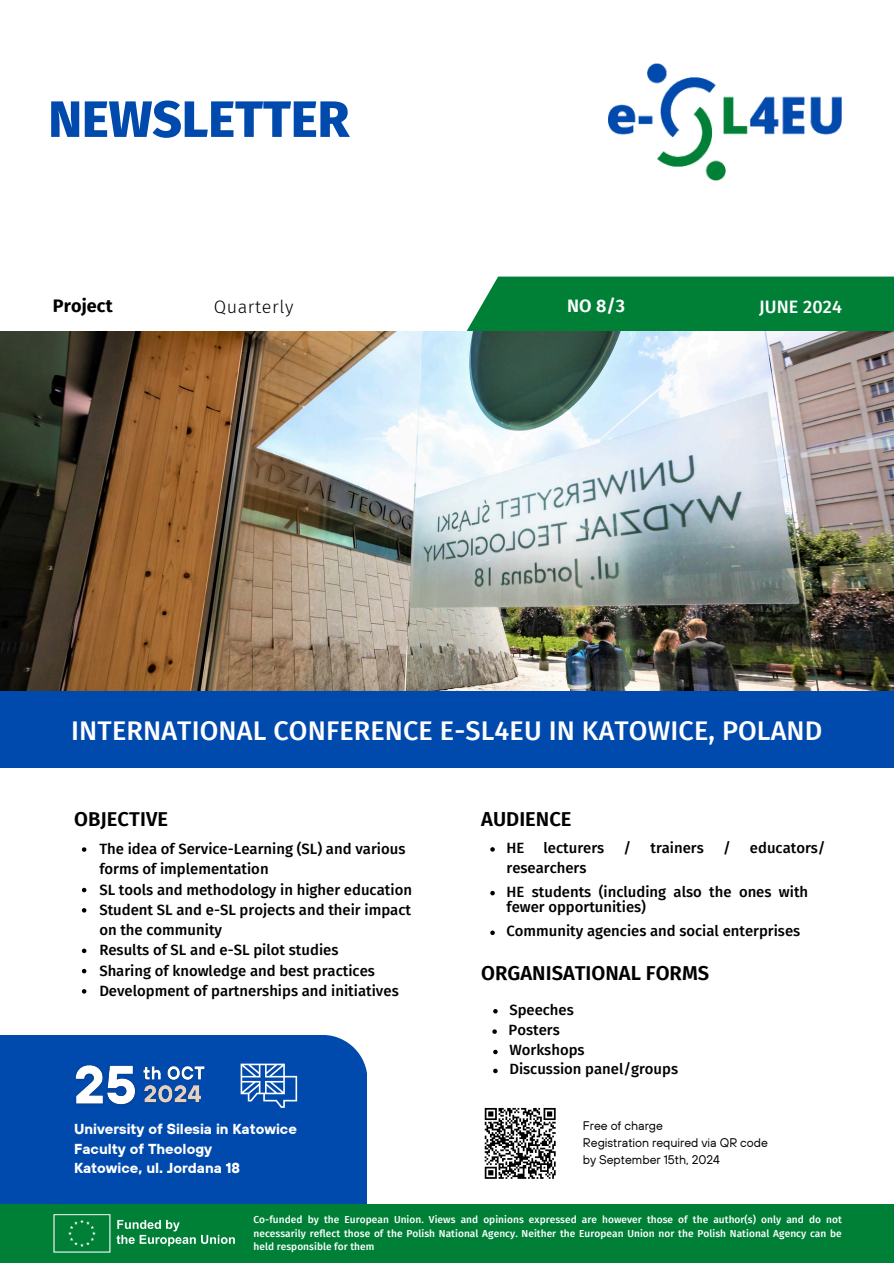
<style>
.page{position:relative;width:894px;height:1264px;background:#fff}
.page>*{position:absolute;margin:0;border:0;box-sizing:border-box;transform-origin:0 0}
.t1{font:800 51px "Fira Sans";color:#004aad}
.t2{font:500 27px "Fira Sans";letter-spacing:.005em;color:#fff}
.t3{font:600 20.1px "Fira Sans";color:#000}
.t4{font:300 18px "Fira Sans";letter-spacing:.03em;color:#000}
.t5{font:500 18px "Fira Sans";letter-spacing:.005em;color:#fff}
.t6{font:700 18px "Fira Sans";letter-spacing:.005em;color:#000}
.t7{font:600 18px "Fira Sans";color:#fff}
.t8{font:500 14.85px/20.2px "Fira Sans";color:#000}
.t9{font:700 14.4px "TT Hoves";color:#fff}
.t10{font:12.45px/17.1px "TT Hoves";color:#000}
.t11{font:500 10.05px/13.5px "Fira Sans";letter-spacing:.005em;color:#fff;text-align:justify}
</style>
<div class="page">
<svg style="left:466px;top:276px;width:427px;height:56px;fill:#008037"></svg>
<img style="left:0;top:332px;width:893px;height:359px">
<div style="left:0;top:691px;width:893px;height:76px;background:#004aad"></div>
<div style="left:0;top:1035px;width:367px;height:169px;background:#004aad"></div>
<div style="left:0;top:1204px;width:893px;height:58px;background:#008037"></div>
<img style="left:608px;top:63px;width:233px;height:117px">
<img style="left:53px;top:1214px;width:182px;height:39px">
<svg style="left:82px;top:847px;width:4px;height:4px"></svg>
<svg style="left:82px;top:887px;width:4px;height:5px"></svg>
<svg style="left:82px;top:908px;width:4px;height:4px"></svg>
<svg style="left:82px;top:948px;width:4px;height:5px"></svg>
<svg style="left:82px;top:968px;width:4px;height:5px"></svg>
<svg style="left:82px;top:989px;width:4px;height:4px"></svg>
<svg style="left:490px;top:847px;width:4px;height:4px"></svg>
<svg style="left:490px;top:890px;width:4px;height:5px"></svg>
<svg style="left:490px;top:930px;width:4px;height:5px"></svg>
<svg style="left:493px;top:1009px;width:4px;height:4px"></svg>
<svg style="left:492px;top:1029px;width:4px;height:4px"></svg>
<svg style="left:493px;top:1049px;width:4px;height:5px"></svg>
<svg style="left:493px;top:1068px;width:4px;height:5px"></svg>
<svg style="left:240px;top:1063px;width:57px;height:44px"></svg>
<img style="left:71px;top:1049px;width:69px;height:68px">
<img style="left:141px;top:1078px;width:62px;height:30px">
<svg style="left:484px;top:1107px;width:72px;height:72px"></svg>
<img style="left:142px;top:1061px;width:64px;height:23px">
<h6 class="t1" style="left:48px;top:89px;width:302px">NEWSLETTER</h6>
<h5 class="t6" style="left:53px;top:295px;width:61px">Project</h5>
<h5 class="t4" style="left:214px;top:296px;width:81px">Quarterly</h5>
<h4 class="t7" style="left:567px;top:295px;width:59px">NO 8/3</h4>
<p class="t5" style="left:758px;top:296px;width:84px">JUNE 2024</p>
<p class="t2" style="left:71px;top:714px;width:752px">INTERNATIONAL CONFERENCE E-SL4EU IN KATOWICE, POLAND</p>
<h4 class="t3" style="left:74px;top:806px;width:96px">OBJECTIVE</h4>
<p class="t8" style="left:99px;top:839px;width:307px">The idea of Service-Learning (SL) and various forms of implementation</p>
<p class="t8" style="left:99px;top:879px;width:314px">SL tools and methodology in higher education</p>
<p class="t8" style="left:99px;top:899px;width:313px">Student SL and e-SL projects and their impact on the community</p>
<p class="t8" style="left:99px;top:940px;width:240px">Results of SL and e-SL pilot studies</p>
<p class="t8" style="left:99px;top:960px;width:277px">Sharing of knowledge and best practices</p>
<p class="t8" style="left:99px;top:980px;width:301px">Development of partnerships and initiatives</p>
<p class="t9" style="left:74px;top:1119px;width:224px">University of Silesia in Katowice</p>
<p class="t9" style="left:74px;top:1139px;width:140px">Faculty of Theology</p>
<p class="t9" style="left:74px;top:1158px;width:167px">Katowice, ul. Jordana 18</p>
<p class="t3" style="left:481px;top:806px;width:92px">AUDIENCE</p>
<p class="t8" style="left:506px;top:837px;width:19px">HE</p>
<p class="t8" style="left:543px;top:837px;width:62px">lecturers</p>
<p class="t8" style="left:623px;top:837px;width:9px">/</p>
<p class="t8" style="left:650px;top:837px;width:55px">trainers</p>
<p class="t8" style="left:722px;top:837px;width:9px">/</p>
<p class="t8" style="left:749px;top:837px;width:77px">educators/</p>
<p class="t8" style="left:506px;top:858px;width:81px">researchers</p>
<h4 class="t8" style="left:506px;top:883px;width:303px;line-height:15.8px">HE students (including also the ones with fewer opportunities)</h4>
<p class="t8" style="left:506px;top:921px;width:295px">Community agencies and social enterprises</p>
<p class="t3" style="left:481px;top:961px;width:229px">ORGANISATIONAL FORMS</p>
<p class="t8" style="left:509px;top:999px;width:66px">Speeches</p>
<p class="t8" style="left:508px;top:1019px;width:53px">Posters</p>
<p class="t8" style="left:509px;top:1040px;width:77px">Workshops</p>
<p class="t8" style="left:509px;top:1059px;width:170px">Discussion panel/groups</p>
<p class="t10" style="left:582px;top:1116px;width:82px">Free of charge</p>
<p class="t10" style="left:582px;top:1134px;width:186px">Registration required via QR code by September 15th, 2024</p>
<h2 class="t11" style="left:253px;top:1212px;width:589px">Co-funded by the European Union. Views and opinions expressed are however those of the author(s) only and do not necessarily reflect those of the Polish National Agency. Neither the European Union nor the Polish National Agency can be held responsible for them</h2>
</div>
